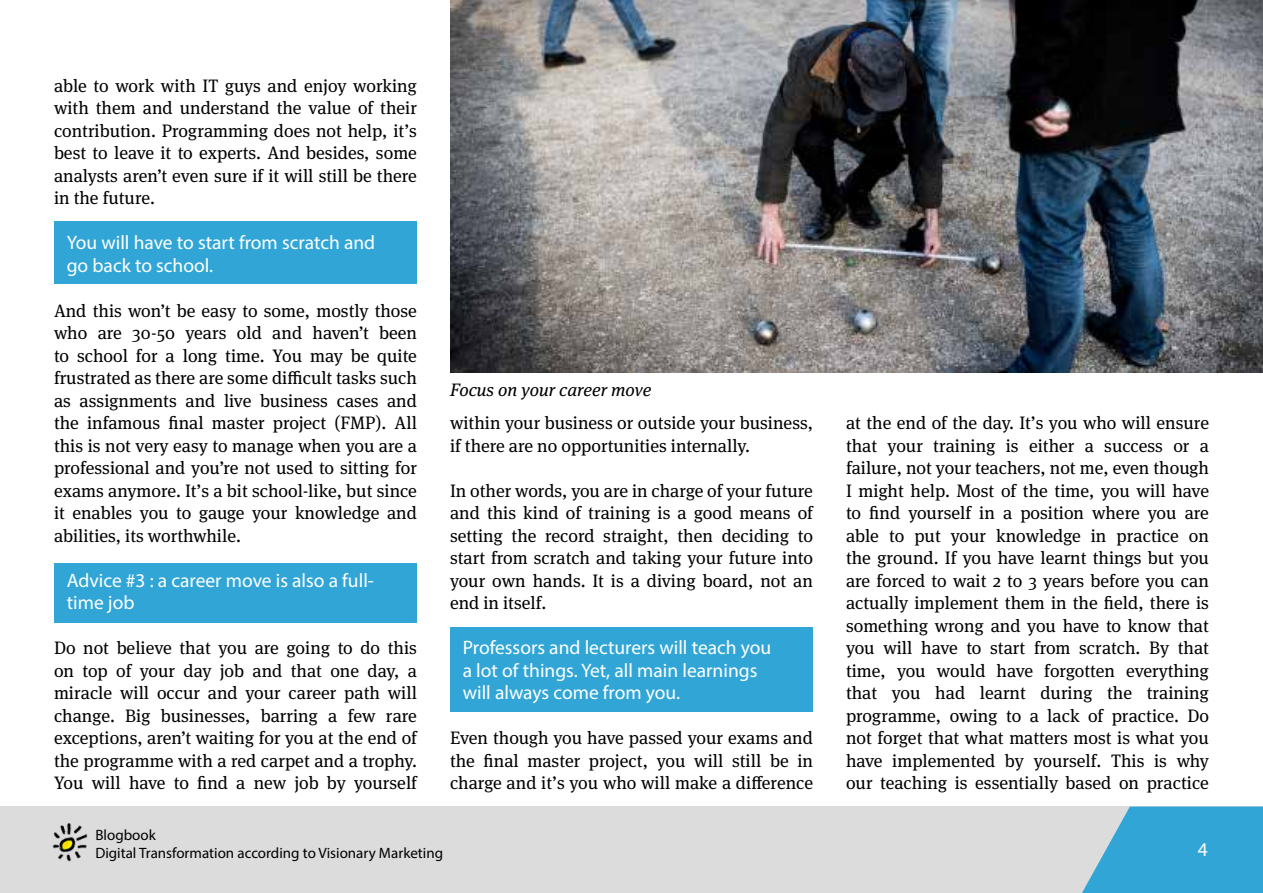
<style>
.page{position:relative;width:1263px;height:893px;background:#fff}
.page>*{position:absolute;margin:0;border:0;box-sizing:border-box;transform-origin:0 0}
.t1{font:19.5px/22.5px "Myriad Pro";color:#fff}
.t2{font:18px/22.5px "Meta Serif Pro";color:#000;text-align:justify}
.t3{font:italic 18px "Meta Serif Pro";color:#000}
.t4{font:15px "Myriad Pro";color:#000}
</style>
<div class="page">
<div style="left:0;top:807px;width:1263px;height:86px;background:#dcdcdc"></div>
<svg style="left:1082px;top:807px;width:181px;height:86px;background:#47add6"></svg>
<img style="left:52px;top:823px;width:36px;height:39px">
<div style="left:54px;top:222px;width:363px;height:62px;background:#31a6d6"></div>
<div style="left:54px;top:564px;width:363px;height:59px;background:#31a6d6"></div>
<div style="left:450px;top:627px;width:363px;height:85px;background:#31a6d6"></div>
<img style="left:451px;top:0;width:812px;height:372px">
<p class="t2" style="left:54px;top:73px;width:364px">able to work with IT guys and enjoy working with them and understand the value of their contribution. Programming does not help, it’s best to leave it to experts. And besides, some analysts aren’t even sure if it will still be there in the future.</p>
<p class="t1" style="left:67px;top:231px;width:310px">You will have to start from scratch and go back to school.</p>
<p class="t2" style="left:54px;top:298px;width:364px">And this won’t be easy to some, mostly those who are 30-50 years old and haven’t been to school for a long time. You may be quite frustrated as there are some difficult tasks such as assignments and live business cases and the infamous final master project (FMP). All this is not very easy to manage when you are a professional and you’re not used to sitting for exams anymore. It’s a bit school-like, but since it enables you to gauge your knowledge and abilities, its worthwhile.</p>
<p class="t1" style="left:67px;top:569px;width:309px">Advice #3 : a career move is also a full&shy;time job</p>
<p class="t2" style="left:54px;top:636px;width:364px">Do not believe that you are going to do this on top of your day job and that one day, a miracle will occur and your career path will change. Big businesses, barring a few rare exceptions, aren’t waiting for you at the end of the programme with a red carpet and a trophy.<br>You will have to find a new job by yourself</p>
<p class="t3" style="left:450px;top:377px;width:203px">Focus on your career move</p>
<p class="t2" style="left:450px;top:411px;width:364px">within your business or outside your business, if there are no opportunities internally.</p>
<p class="t2" style="left:450px;top:478px;width:364px">In other words, you are in charge of your future and this kind of training is a good means of setting the record straight, then deciding to start from scratch and taking your future into your own hands. It is a diving board, not an end in itself.</p>
<p class="t1" style="left:463px;top:636px;width:310px">Professors and lecturers will teach you a lot of things. Yet, all main learnings will always come from you.</p>
<p class="t2" style="left:450px;top:726px;width:364px">Even though you have passed your exams and the final master project, you will still be in charge and it’s you who will make a difference</p>
<p class="t2" style="left:846px;top:411px;width:365px">at the end of the day. It’s you who will ensure that your training is either a success or a failure, not your teachers, not me, even though I might help. Most of the time, you will have to find yourself in a position where you are able to put your knowledge in practice on the ground. If you have learnt things but you are forced to wait 2 to 3 years before you can actually implement them in the field, there is something wrong and you have to know that you will have to start from scratch. By that time, you would have forgotten everything that you had learnt during the training programme, owing to a lack of practice. Do not forget that what matters most is what you have implemented by yourself. This is why our teaching is essentially based on practice</p>
<p class="t4" style="left:95px;top:826px;width:62px">Blogbook</p>
<p class="t4" style="left:95px;top:844px;width:349px">Digital Transformation according to Visionary Marketing</p>
<p class="t1" style="left:1198px;top:837px;width:12px">4</p>
</div>
